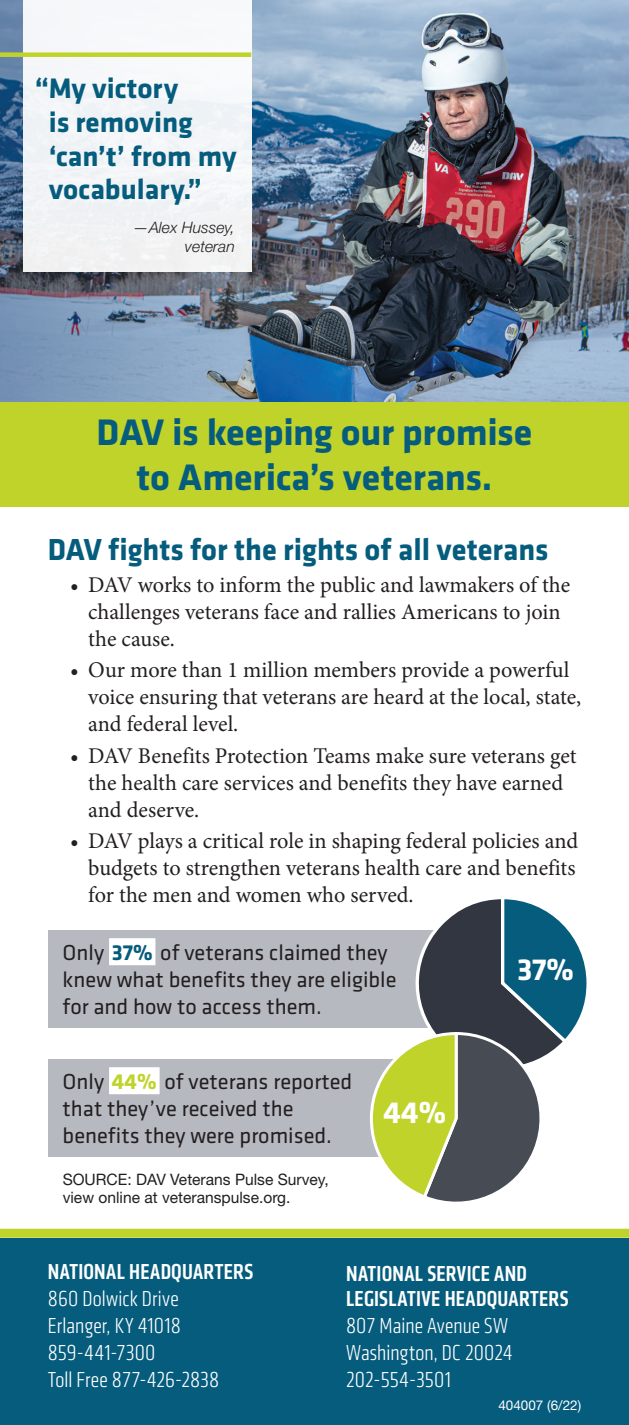
<style>
.page{position:relative;width:629px;height:1425px;background:#fff}
.page>*{position:absolute;margin:0;border:0;box-sizing:border-box;transform-origin:0 0}
.t1{font:700 38.25px/45px "Klavika";letter-spacing:-.005em;color:#055c7d;text-align:center}
.t2{font:700 31.5px "Klavika";color:#055c7d}
.t3{font:700 31.5px "Klavika";color:#fff}
.t4{font:700 29.25px/33.8px "Klavika";color:#055c7d}
.t5{font:22.5px/27px "Minion Pro";color:#231f20}
.t6{font:22.5px/27px "Klavika";color:#231f20}
.t7{font:300 condensed 22.5px/27px "Klavika";letter-spacing:.005em;color:#fff}
.t8{font:500 condensed 22.5px/24.8px "Klavika";letter-spacing:.01em;color:#fff}
.t9{font:15.75px/18px "Helvetica Neue LT Std";color:#231f20}
.t10{font:italic 300 15.75px/18.9px "Helvetica Neue LT Std";color:#231f20;text-align:right}
.t11{font:13.5px "Helvetica Neue LT Std";color:#fff}
.s1{font-weight:700;color:#055c7d}
.s2{font-weight:700;color:#c0d32b}
</style>
<div class="page">
<img style="left:0;top:0;width:629px;height:403px">
<div style="left:0;top:403px;width:629px;height:104px;background:#c0d32b"></div>
<div style="left:23px;top:0;width:228px;height:271px;background:#f3f5f8"></div>
<div style="left:0;top:52px;width:251px;height:5px;background:#c0d32b"></div>
<div style="left:0;top:1237px;width:629px;height:187px;background:#055c7d"></div>
<div style="left:0;top:1228px;width:629px;height:9px;background:#c0d32b"></div>
<div style="left:48px;top:930px;width:473px;height:98px;background:#b7b9c1"></div>
<div style="left:109px;top:938px;width:46px;height:27px;background:#fff"></div>
<div style="left:48px;top:1059px;width:443px;height:98px;background:#b7b9c1"></div>
<svg style="left:370px;top:899px;width:217px;height:303px"></svg>
<div style="left:109px;top:1067px;width:51px;height:27px;background:#fff"></div>
<h3 class="t4" style="left:49px;top:70px;width:190px;text-indent:-14px">“My victory<br>is removing ‘can’t’ from my vocabulary.”</h3>
<p class="t10" style="left:133px;top:218px;width:103px">—Alex Hussey, veteran</p>
<h1 class="t1" style="left:97px;top:408px;width:437px">DAV is keeping our promise to America’s veterans.</h1>
<h2 class="t2" style="left:48px;top:527px;width:502px">DAV fights for the rights of all veterans</h2>
<p class="t5" style="left:88px;top:571px;width:483px;text-indent:-18px">• DAV works to inform the public and lawmakers of the challenges veterans face and rallies Americans to join the cause.</p>
<p class="t5" style="left:88px;top:656px;width:494px;text-indent:-18px">• Our more than 1 million members provide a powerful voice ensuring that veterans are heard at the local, state, and federal level.</p>
<p class="t5" style="left:88px;top:742px;width:490px;text-indent:-18px">• DAV Benefits Protection Teams make sure veterans get the health care services and benefits they have earned and deserve.</p>
<p class="t5" style="left:88px;top:827px;width:491px;text-align:justify;text-indent:-18px">• DAV plays a critical role in shaping federal policies and budgets to strengthen veterans health care and benefits for the men and women who served.</p>
<p class="t6" style="left:63px;top:938px;width:335px">Only <span class="s1">37%</span> of veterans claimed they knew what benefits they are eligible for and how to access them.</p>
<p class="t6" style="left:63px;top:1067px;width:291px">Only <span class="s2">44%</span> of veterans reported that they’ve received the benefits they were promised.</p>
<p class="t9" style="left:63px;top:1169px;width:268px">SOURCE: DAV Veterans Pulse Survey, view online at veteranspulse.org.</p>
<h2 class="t3" style="left:383px;top:1089px;width:64px">44%</h2>
<h2 class="t3" style="left:517px;top:946px;width:59px">37%</h2>
<p class="t8" style="left:48px;top:1259px;width:207px">NATIONAL HEADQUARTERS</p>
<p class="t7" style="left:48px;top:1285px;width:173px">860 Dolwick Drive<br>Erlanger, KY 41018<br>859-441-7300<br>Toll Free 877-426-2838</p>
<p class="t8" style="left:346px;top:1261px;width:224px">NATIONAL SERVICE AND<br>LEGISLATIVE HEADQUARTERS</p>
<p class="t7" style="left:346px;top:1312px;width:168px">807 Maine Avenue SW<br>Washington, DC 20024<br>202-554-3501</p>
<p class="t11" style="left:498px;top:1397px;width:84px">404007 (6/22)</p>
</div>
